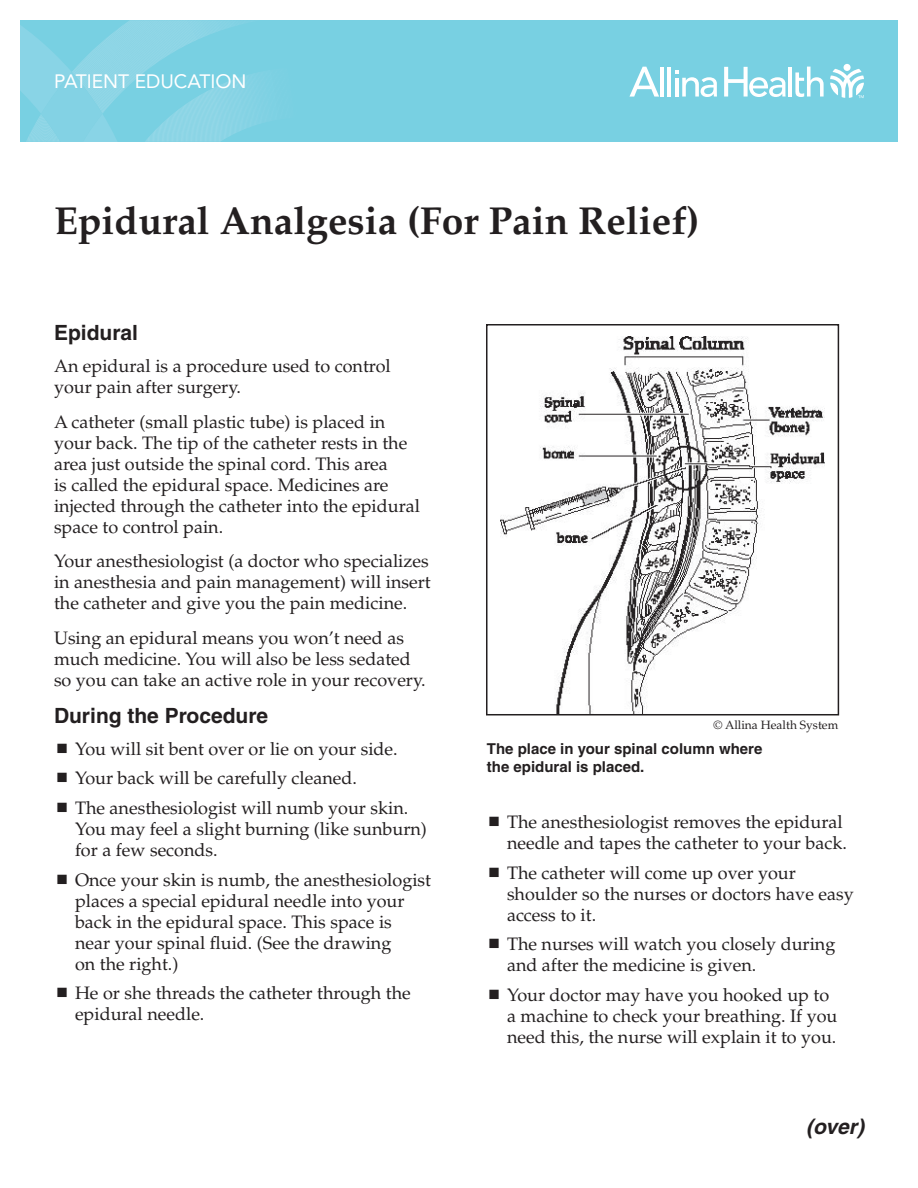
<style>
.page{position:relative;width:918px;height:1188px;background:#fff}
.page>*{position:absolute;margin:0;border:0;box-sizing:border-box;transform-origin:0 0}
.t1{font:700 39px "Palatino";color:#231f20}
.Headline{font:700 21px "Helvetica";color:#231f20}
.t2{font:italic 700 21px "Helvetica";color:#231f20}
.Kicker{font:19.2px "Avenir LT Std";color:#fff}
.Body_copy{font:18px/21px "Palatino";color:#231f20}
.Cutline{font:700 15px/18px "Helvetica";color:#231f20}
.copyright{font:12px "Palatino";color:#231f20}
</style>
<div class="page">
<div style="left:20px;top:20px;width:878px;height:122px;background:#78d0e2"></div>
<svg style="left:20px;top:20px;width:246px;height:122px"></svg>
<svg style="left:830px;top:69px;width:34px;height:29px"></svg>
<div style="left:844px;top:64px;width:7px;height:7px;background:#fff;border-radius:50%"></div>
<hr style="left:660px;top:67px;width:4px;height:30px;background:#fff">
<hr style="left:667px;top:67px;width:4px;height:30px;background:#fff">
<hr style="left:789px;top:67px;width:3px;height:30px;background:#fff">
<svg style="left:795px;top:67px;width:29px;height:30px"></svg>
<svg style="left:675px;top:71px;width:42px;height:26px"></svg>
<svg style="left:629px;top:67px;width:30px;height:30px"></svg>
<svg style="left:724px;top:67px;width:62px;height:30px"></svg>
<img style="left:501px;top:337px;width:323px;height:375px">
<div style="left:486px;top:324px;width:353px;height:391px;border:2px solid #231f20"></div>
<p class="Kicker" style="left:54px;top:70px;width:194px">PATIENT EDUCATION</p>
<p class="t1" style="left:54px;top:198px;width:647px">Epidural Analgesia (For Pain Relief)</p>
<p class="Headline" style="left:54px;top:320px;width:86px">Epidural</p>
<p class="Body_copy" style="left:54px;top:356px;width:338px">An epidural is a procedure used to control your pain after surgery.</p>
<p class="Body_copy" style="left:54px;top:411px;width:368px">A catheter (small plastic tube) is placed in your back. The tip of the catheter rests in the area just outside the spinal cord. This area<br>is called the epidural space. Medicines are injected through the catheter into the epidural space to control pain.</p>
<p class="Body_copy" style="left:54px;top:551px;width:378px;text-align:justify">Your anesthesiologist (a doctor who specializes in anesthesia and pain management) will insert the catheter and give you the pain medicine.</p>
<p class="Body_copy" style="left:54px;top:627px;width:373px">Using an epidural means you won’t need as much medicine. You will also be less sedated so you can take an active role in your recovery.</p>
<p class="Headline" style="left:54px;top:703px;width:216px">During the Procedure</p>
<p class="Body_copy" style="left:75px;top:739px;width:324px">You will sit bent over or lie on your side.</p>
<p class="Body_copy" style="left:75px;top:768px;width:284px">Your back will be carefully cleaned.</p>
<p class="Body_copy" style="left:75px;top:798px;width:353px">The anesthesiologist will numb your skin.<br>You may feel a slight burning (like sunburn) for a few seconds.</p>
<p class="Body_copy" style="left:75px;top:869px;width:358px">Once your skin is numb, the anesthesiologist places a special epidural needle into your back in the epidural space. This space is near your spinal fluid. (See the drawing<br>on the right.)</p>
<p class="Body_copy" style="left:75px;top:983px;width:337px">He or she threads the catheter through the epidural needle.</p>
<p class="copyright" style="left:714px;top:718px;width:126px">© Allina Health System</p>
<p class="Cutline" style="left:487px;top:739px;width:277px">The place in your spinal column where the epidural is placed.</p>
<p class="Body_copy" style="left:507px;top:812px;width:341px">The anesthesiologist removes the epidural needle and tapes the catheter to your back.</p>
<p class="Body_copy" style="left:507px;top:862px;width:348px">The catheter will come up over your shoulder so the nurses or doctors have easy access to it.</p>
<p class="Body_copy" style="left:507px;top:934px;width:330px">The nurses will watch you closely during and after the medicine is given.</p>
<p class="Body_copy" style="left:507px;top:985px;width:332px">Your doctor may have you hooked up to a machine to check your breathing. If you need this, the nurse will explain it to you.</p>
<p class="t2" style="left:806px;top:1114px;width:59px">(over)</p>
</div>
